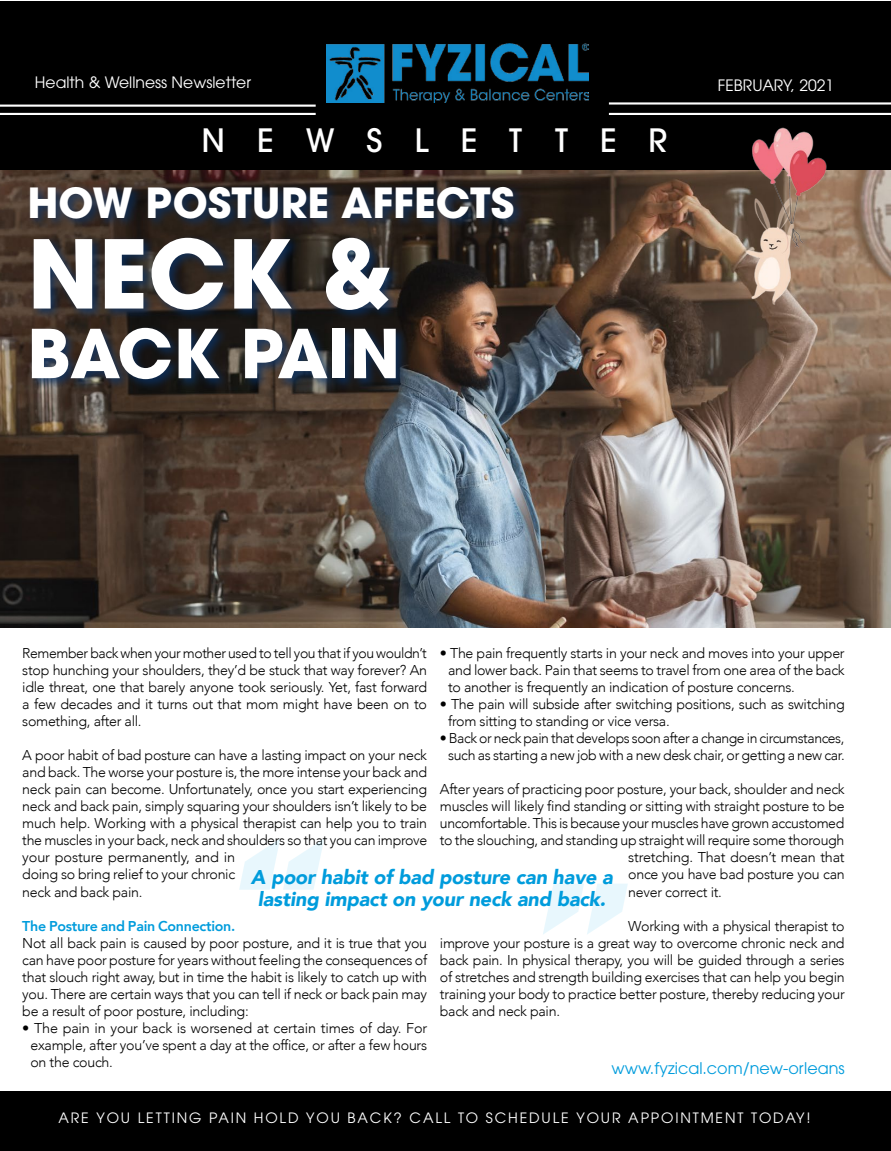
<style>
.page{position:relative;width:891px;height:1151px;background:#fff}
.page>*{position:absolute;margin:0;border:0;box-sizing:border-box;transform-origin:0 0}
.t1{font:700 93.83px "ITC Avant Garde Pro";color:#fff}
.t2{font:700 66.83px "ITC Avant Garde Pro";letter-spacing:-.005em;color:#fff}
.t3{font:700 41.18px "ITC Avant Garde Pro";color:#fff}
.t4{font:500 31.95px "ITC Avant Garde Pro";letter-spacing:1em;color:#fff}
.t5{font:italic 900 19.8px/22.7px "Avenir";letter-spacing:-.01em;color:#009cdc;text-align:center}
.t6{font:15.97px "ITC Avant Garde Pro";color:#009cdc}
.t7{font:15.53px "ITC Avant Garde Pro";color:#fff}
.t8{font:300 14.17px/17.1px "Avenir";letter-spacing:-.02em;color:#000;text-align:justify}
.t9{font:14.17px "ITC Avant Garde Pro";letter-spacing:.13em;color:#fff}
.t10{font:800 14.17px "Avenir";letter-spacing:-.02em;color:#009cdc}
</style>
<div class="page">
<div style="left:0;top:1px;width:891px;height:170px;background:#000"></div>
<svg style="left:239px;top:839px;width:85px;height:50px"></svg>
<svg style="left:543px;top:884px;width:85px;height:50px"></svg>
<img style="left:0;top:171px;width:891px;height:456px">
<img style="left:326px;top:44px;width:262px;height:58px">
<div style="left:0;top:1091px;width:891px;height:59px;background:#000"></div>
<hr style="left:0;top:113px;width:316px;height:2px;background:#fff">
<hr style="left:609px;top:113px;width:282px;height:2px;background:#fff">
<hr style="left:609px;top:102px;width:282px;height:2px;background:#fff">
<hr style="left:0;top:104px;width:316px;height:3px;background:#fff">
<div style="left:27px;top:183px;width:499px;height:208px;background:#093266;opacity:.75"></div>
<img style="left:733px;top:127px;width:101px;height:179px">
<p class="t7" style="left:35px;top:73px;width:218px">Health &amp; Wellness Newsletter</p>
<p class="t7" style="left:718px;top:75px;width:118px">FEBRUARY, 2021</p>
<h3 class="t4" style="left:202px;top:120px;width:468px">NEWSLETTER</h3>
<h3 class="t3" style="left:27px;top:175px;width:488px">HOW POSTURE AFFECTS</h3>
<h1 class="t1" style="left:27px;top:211px;width:367px">NECK &amp;</h1>
<h2 class="t2" style="left:27px;top:309px;width:374px">BACK PAIN</h2>
<p class="t8" style="left:448px;top:644px;width:398px;text-indent:-8px">• The pain frequently starts in your neck and moves into your upper and lower back. Pain that seems to travel from one area of the back to another is frequently an indication of posture concerns.</p>
<p class="t8" style="left:448px;top:695px;width:398px;text-indent:-8px">• The pain will subside after switching positions, such as switching from sitting to standing or vice versa.</p>
<p class="t8" style="left:440px;top:729px;width:406px;text-align:center">• Back or neck pain that develops soon after a change in circumstances, such as starting a new job with a new desk chair, or getting a new car.</p>
<p class="t8" style="left:440px;top:780px;width:406px">After years of practicing poor posture, your back, shoulder and neck</p>
<p class="t8" style="left:440px;top:797px;width:406px">muscles will likely find standing or sitting with straight posture to be</p>
<p class="t8" style="left:440px;top:814px;width:406px">uncomfortable. This is because your muscles have grown accustomed</p>
<p class="t8" style="left:440px;top:831px;width:406px">to the slouching, and standing up straight will require some thorough</p>
<p class="t8" style="left:628px;top:848px;width:218px">stretching. That doesn’t mean that</p>
<p class="t8" style="left:628px;top:865px;width:218px">once you have bad posture you can</p>
<p class="t8" style="left:628px;top:883px;width:95px">never correct it.</p>
<p class="t8" style="left:440px;top:917px;width:406px;text-indent:188px">Working with a physical therapist to improve your posture is a great way to overcome chronic neck and back pain. In physical therapy, you will be guided through a series of stretches and strength building exercises that can help you begin training your body to practice better posture, thereby reducing your back and neck pain.</p>
<p class="t8" style="left:22px;top:644px;width:406px">Remember back when your mother used to tell you that if you wouldn’t stop hunching your shoulders, they’d be stuck that way forever? An idle threat, one that barely anyone took seriously. Yet, fast forward a few decades and it turns out that mom might have been on to something, after all.</p>
<p class="t8" style="left:22px;top:746px;width:407px;text-align:left">A poor habit of bad posture can have a lasting impact on your neck and back. The worse your posture is, the more intense your back and neck pain can become. Unfortunately, once you start experiencing neck and back pain, simply squaring your shoulders isn’t likely to be much help. Working with a physical therapist can help you to train the muscles in your back, neck and shoulders so that you can improve your posture permanently, and in<br>doing so bring relief to your chronic<br>neck and back pain.</p>
<p class="t10" style="left:22px;top:914px;width:214px">The Posture and Pain Connection.</p>
<p class="t8" style="left:22px;top:934px;width:407px">Not all back pain is caused by poor posture, and it is true that you can have poor posture for years without feeling the consequences of that slouch right away, but in time the habit is likely to catch up with you. There are certain ways that you can tell if neck or back pain may be a result of poor posture, including:</p>
<p class="t8" style="left:30px;top:1019px;width:398px;text-indent:-8px">• The pain in your back is worsened at certain times of day. For example, after you’ve spent a day at the office, or after a few hours on the couch.</p>
<h3 class="t5" style="left:251px;top:865px;width:363px">A poor habit of bad posture can have a lasting impact on your neck and back.</h3>
<p class="t6" style="left:612px;top:1057px;width:235px">www.fyzical.com/new-orleans</p>
<p class="t9" style="left:58px;top:1108px;width:754px">ARE YOU LETTING PAIN HOLD YOU BACK? CALL TO SCHEDULE YOUR APPOINTMENT TODAY!</p>
</div>
